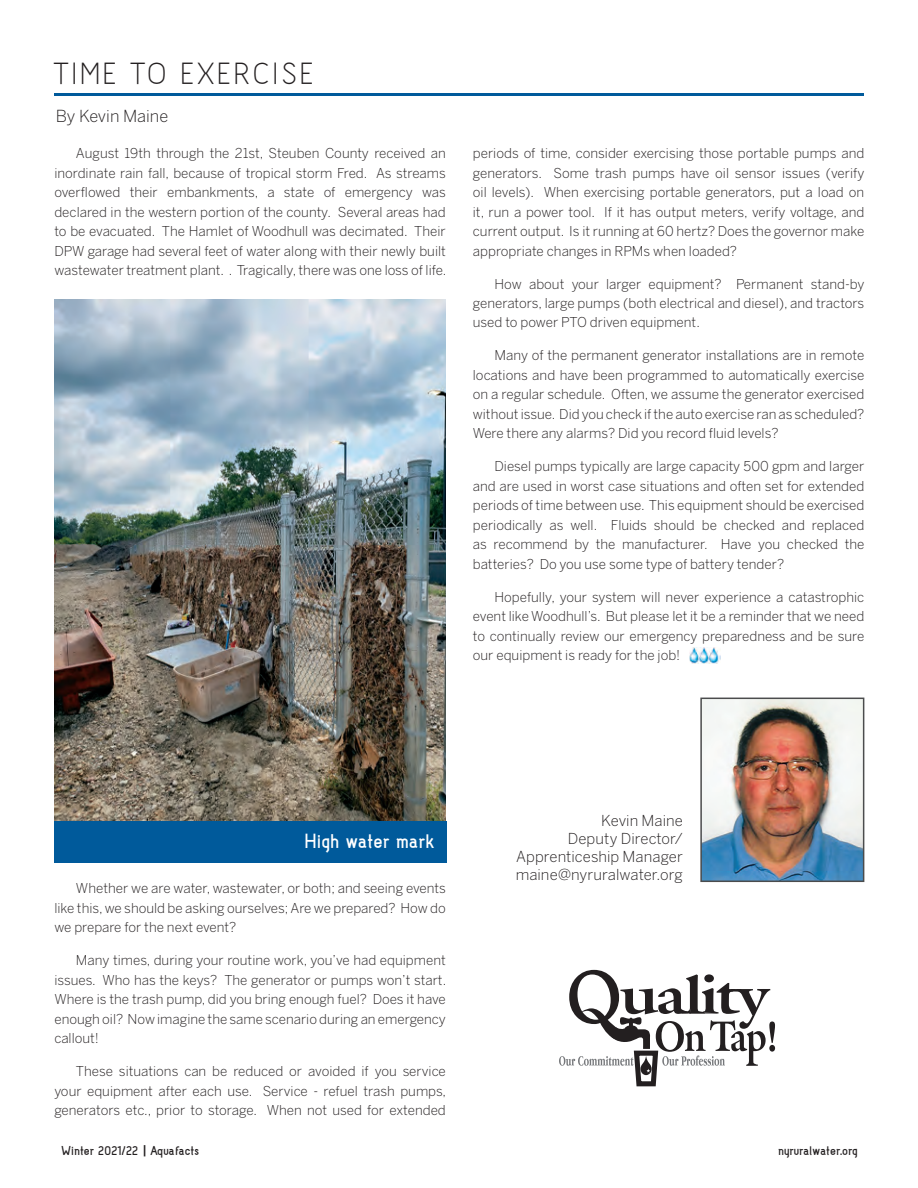
<style>
.page{position:relative;width:918px;height:1188px;background:#fff}
.page>*{position:absolute;margin:0;border:0;box-sizing:border-box;transform-origin:0 0}
.t1{font:38.25px "Acid";letter-spacing:.06em;color:#231f20}
.t2{font:700 25.5px "Acid";color:#fff}
.t3{font:300 16.5px "Benton Sans";color:#231f20}
.t4{font:700 16.2px "Acid";letter-spacing:-.01em;color:#231f20}
.t5{font:300 15px/18px "Benton Sans";letter-spacing:.005em;color:#231f20;text-align:right}
.t6{font:300 13.5px/19.5px "Benton Sans";color:#231f20;text-align:justify}
.s1{font-family:"Benton Sans";font-weight:500;font-size:12px}
</style>
<div class="page">
<hr style="left:54px;top:93px;width:810px;height:3px;background:#005a9b">
<svg style="left:559px;top:970px;width:216px;height:116px"></svg>
<img style="left:703px;top:701px;width:158px;height:178px">
<div style="left:700px;top:698px;width:164px;height:184px;border:2px solid #4b4c4d"></div>
<img style="left:54px;top:300px;width:392px;height:521px">
<div style="left:54px;top:821px;width:392px;height:42px;background:#005a9b"></div>
<img style="left:689px;top:647px;width:32px;height:16px">
<h1 class="t1" style="left:54px;top:59px;width:262px">TIME TO EXERCISE</h1>
<p class="t3" style="left:56px;top:107px;width:114px">By Kevin Maine</p>
<p class="t6" style="left:54px;top:143px;width:393px;text-indent:22px">August 19th through the 21st, Steuben County received an inordinate rain fall, because of tropical storm Fred. As streams overflowed their embankments, a state of emergency was declared in the western portion of the county. Several areas had to be evacuated. The Hamlet of Woodhull was decimated. Their DPW garage had several feet of water along with their newly built wastewater treatment plant. . Tragically, there was one loss of life.</p>
<p class="t6" style="left:473px;top:143px;width:393px">periods of time, consider exercising those portable pumps and generators. Some trash pumps have oil sensor issues (verify oil levels). When exercising portable generators, put a load on it, run a power tool. If it has output meters, verify voltage, and current output. Is it running at 60 hertz? Does the governor make appropriate changes in RPMs when loaded?</p>
<p class="t6" style="left:473px;top:274px;width:393px;text-indent:22px">How about your larger equipment? Permanent stand-by generators, large pumps (both electrical and diesel), and tractors used to power PTO driven equipment.</p>
<p class="t6" style="left:473px;top:346px;width:393px;text-indent:22px">Many of the permanent generator installations are in remote locations and have been programmed to automatically exercise on a regular schedule. Often, we assume the generator exercised without issue. Did you check if the auto exercise ran as scheduled?<br>Were there any alarms? Did you record fluid levels?</p>
<p class="t6" style="left:473px;top:457px;width:393px;text-indent:22px">Diesel pumps typically are large capacity 500 gpm and larger and are used in worst case situations and often set for extended periods of time between use. This equipment should be exercised periodically as well. Fluids should be checked and replaced as recommend by the manufacturer. Have you checked the batteries? Do you use some type of battery tender?</p>
<p class="t6" style="left:473px;top:587px;width:393px;text-indent:22px">Hopefully, your system will never experience a catastrophic event like Woodhull’s. But please let it be a reminder that we need to continually review our emergency preparedness and be sure our equipment is ready for the job!</p>
<h2 class="t2" style="left:305px;top:832px;width:131px">High water mark</h2>
<p class="t6" style="left:54px;top:878px;width:393px;text-indent:22px">Whether we are water, wastewater, or both; and seeing events like this, we should be asking ourselves; Are we prepared? How do we prepare for the next event?</p>
<p class="t6" style="left:54px;top:950px;width:393px;text-indent:22px">Many times, during your routine work, you’ve had equipment issues. Who has the keys? The generator or pumps won’t start.<br>Where is the trash pump, did you bring enough fuel? Does it have enough oil? Now imagine the same scenario during an emergency callout!</p>
<p class="t6" style="left:54px;top:1061px;width:393px;text-indent:22px">These situations can be reduced or avoided if you service your equipment after each use. Service - refuel trash pumps, generators etc., prior to storage. When not used for extended</p>
<p class="t5" style="left:516px;top:811px;width:169px">Kevin Maine<br>Deputy Director/<br>Apprenticeship Manager maine@nyruralwater.org</p>
<p class="t4" style="left:62px;top:1145px;width:139px">Winter 2021/22 <span class="s1">|</span> Aquafacts</p>
<p class="t4" style="left:778px;top:1145px;width:81px">nyruralwater.org</p>
</div>
